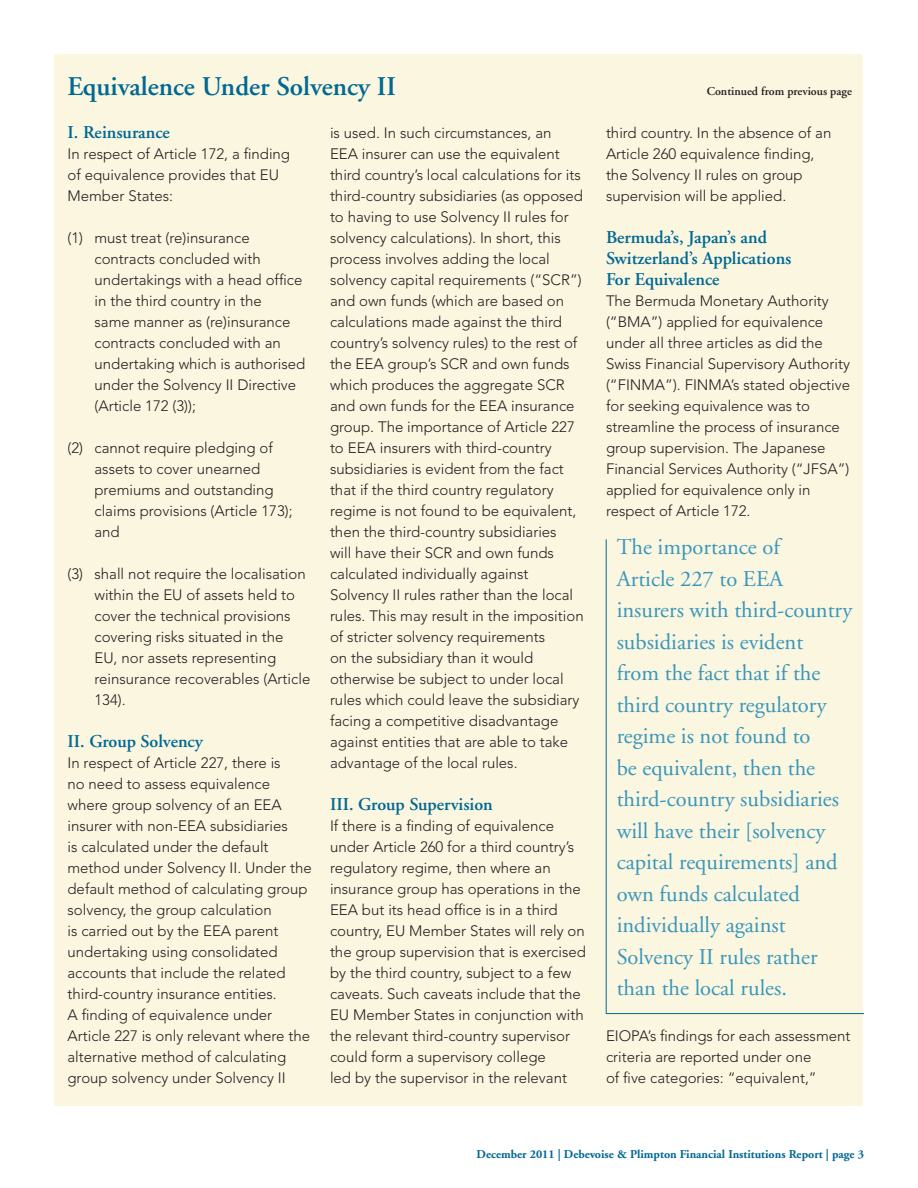
<style>
.page{position:relative;width:918px;height:1188px;background:#fff}
.page>*{position:absolute;margin:0;border:0;box-sizing:border-box;transform-origin:0 0}
.Article_Title__cont{font:600 27px "Adobe Garamond";color:#006893}
.Callout{font:22.5px/31.5px "Adobe Garamond";color:#3996ba}
.Subhead{font:600 18px/21px "Adobe Garamond";color:#006893}
.Body{font:300 15px/21px "Avenir";color:#231f20}
.numbered_list{font:300 15px/21px "Avenir";color:#231f20}
.t1{font:700 12px "Adobe Garamond";color:#006893}
.Article_Title__cont-2{font:600 12px "Adobe Garamond";color:#231f20}
</style>
<div class="page">
<div style="left:55px;top:55px;width:808px;height:1051px;background:#faf6e0"></div>
<hr style="left:606px;top:539px;width:1px;height:475px;background:#006893">
<hr style="left:606px;top:1013px;width:258px;height:1px;background:#006893">
<p class="Article_Title__cont" style="left:68px;top:72px;width:330px">Equivalence Under Solvency II</p>
<p class="Article_Title__cont-2" style="left:707px;top:84px;width:147px">Continued from previous page</p>
<p class="Subhead" style="left:68px;top:122px;width:104px">I. Reinsurance</p>
<p class="Body" style="left:68px;top:143px;width:224px">In respect of Article 172, a finding of equivalence provides that EU<br>Member States:</p>
<p class="numbered_list" style="left:94px;top:227px;width:212px;text-indent:-27px">(1) must treat (re)insurance contracts concluded with undertakings with a head office in the third country in the<br>same manner as (re)insurance contracts concluded with an undertaking which is authorised under the Solvency II Directive (Article 172 (3));</p>
<p class="numbered_list" style="left:94px;top:437px;width:200px;text-indent:-27px">(2) cannot require pledging of assets to cover unearned premiums and outstanding claims provisions (Article 173); and</p>
<p class="numbered_list" style="left:94px;top:563px;width:217px;text-indent:-27px">(3) shall not require the localisation within the EU of assets held to cover the technical provisions covering risks situated in the<br>EU, nor assets representing reinsurance recoverables (Article<br>134).</p>
<p class="Subhead" style="left:68px;top:731px;width:137px">II. Group Solvency</p>
<p class="Body" style="left:68px;top:752px;width:246px">In respect of Article 227, there is<br>no need to assess equivalence where group solvency of an EEA insurer with non-EEA subsidiaries<br>is calculated under the default method under Solvency II. Under the default method of calculating group solvency, the group calculation<br>is carried out by the EEA parent undertaking using consolidated accounts that include the related third-country insurance entities.<br>A finding of equivalence under Article 227 is only relevant where the alternative method of calculating group solvency under Solvency II</p>
<p class="Body" style="left:330px;top:122px;width:255px">is used. In such circumstances, an<br>EEA insurer can use the equivalent third country’s local calculations for its third-country subsidiaries (as opposed to having to use Solvency II rules for solvency calculations). In short, this process involves adding the local solvency capital requirements (“SCR”) and own funds (which are based on calculations made against the third country’s solvency rules) to the rest of the EEA group’s SCR and own funds which produces the aggregate SCR and own funds for the EEA insurance group. The importance of Article 227 to EEA insurers with third-country subsidiaries is evident from the fact that if the third country regulatory regime is not found to be equivalent, then the third-country subsidiaries<br>will have their SCR and own funds calculated individually against Solvency II rules rather than the local rules. This may result in the imposition of stricter solvency requirements<br>on the subsidiary than it would otherwise be subject to under local rules which could leave the subsidiary facing a competitive disadvantage against entities that are able to take advantage of the local rules.</p>
<p class="Subhead" style="left:330px;top:794px;width:164px">III. Group Supervision</p>
<p class="Body" style="left:330px;top:815px;width:257px">If there is a finding of equivalence under Article 260 for a third country’s regulatory regime, then where an insurance group has operations in the EEA but its head office is in a third country, EU Member States will rely on the group supervision that is exercised by the third country, subject to a few caveats. Such caveats include that the EU Member States in conjunction with the relevant third-country supervisor could form a supervisory college<br>led by the supervisor in the relevant</p>
<p class="Body" style="left:606px;top:122px;width:227px">third country. In the absence of an<br>Article 260 equivalence finding, the Solvency II rules on group supervision will be applied.</p>
<p class="Subhead" style="left:606px;top:227px;width:187px">Bermuda’s, Japan’s and<br>Switzerland’s Applications<br>For Equivalence</p>
<p class="Body" style="left:606px;top:290px;width:246px">The Bermuda Monetary Authority (“BMA”) applied for equivalence under all three articles as did the Swiss Financial Supervisory Authority (“FINMA”). FINMA’s stated objective for seeking equivalence was to streamline the process of insurance group supervision. The Japanese Financial Services Authority (“JFSA”) applied for equivalence only in respect of Article 172.</p>
<p class="Callout" style="left:617px;top:532px;width:237px">The importance of<br>Article 227 to EEA insurers with third-country subsidiaries is evident<br>from the fact that if the third country regulatory regime is not found to<br>be equivalent, then the third-country subsidiaries will have their [solvency capital requirements] and own funds calculated individually against<br>Solvency II rules rather than the local rules.</p>
<p class="Body" style="left:606px;top:1025px;width:246px">EIOPA’s findings for each assessment criteria are reported under one<br>of five categories: “equivalent,”</p>
<p class="t1" style="left:477px;top:1148px;width:389px">December 2011 | Debevoise &amp; Plimpton Financial Institutions Report | page 3</p>
</div>
